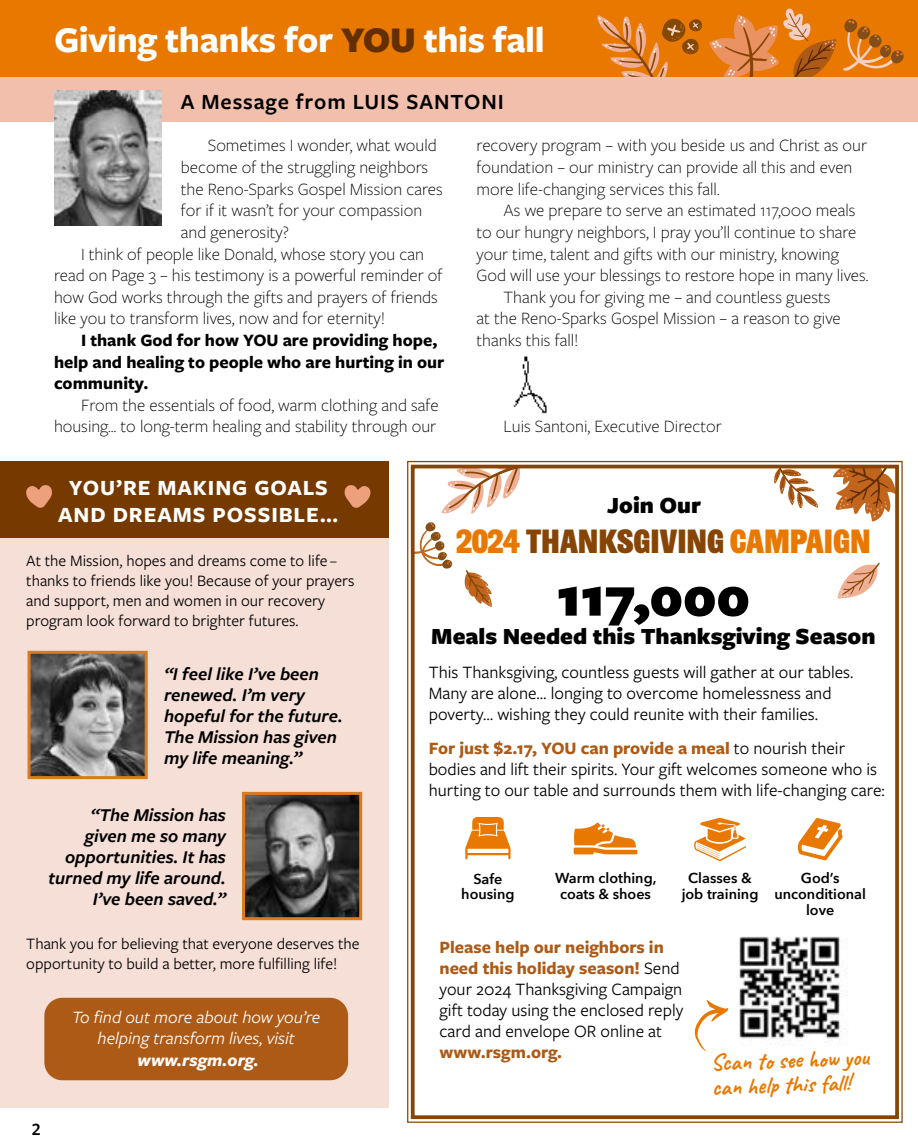
<style>
.page{position:relative;width:918px;height:1148px;background:#fff}
.page>*{position:absolute;margin:0;border:0;box-sizing:border-box;transform-origin:0 0}
.t1{font:900 58.5px "Freight Sans Pro";color:#000}
.t2{font:700 37.5px "Freight Sans Pro";letter-spacing:-.01em;color:#fff}
.t3{font:33px "Ringold Sans";color:#e97800}
.t4{font:900 24px "Freight Sans Pro";color:#000}
.t5{font:700 23.1px/24.8px "Caveat";color:#e97800}
.t6{font:700 22.5px/27px "Freight Sans Pro";letter-spacing:.04em;color:#fff;text-align:center}
.t7{font:600 22.5px "Freight Sans Pro";letter-spacing:.04em;color:#000}
.t8{font:italic 600 18.75px/21px "Freight Sans Pro";color:#000}
.t9{font:300 18px/21.6px "Freight Sans Pro";color:#000;text-align:right}
.t10{font:18px/21px "Freight Sans Pro";color:#000}
.t11{font:700 18px/21.6px "Freight Sans Pro";color:#000}
.t12{font:italic 18px/21.6px "Freight Sans Pro";color:#fff;text-align:center}
.t13{font:700 18px "Freight Sans Pro";color:#ad5a16}
.t14{font:italic 700 18px "Freight Sans Pro";color:#fff}
.t15{font:600 18px "Freight Sans Pro";color:#000}
.t16{font:16.5px/19.8px "Freight Sans Pro";color:#000}
.t17{font:600 14.4px/15.8px "Avenir Next";color:#000;text-align:center}
.s1{font-weight:900;color:#642f00}
.s2{color:#874505}
.s3{font-weight:700;color:#ad5a16}
</style>
<div class="page">
<img style="left:513px;top:356px;width:34px;height:58px">
<svg style="left:407px;top:460px;width:496px;height:663px"></svg>
<div style="left:411px;top:464px;width:488px;height:655px;border:4px solid #874505"></div>
<svg style="left:694px;top:817px;width:52px;height:44px"></svg>
<svg style="left:797px;top:818px;width:46px;height:42px"></svg>
<div style="left:0;top:0;width:918px;height:91px;background:#e97800"></div>
<svg style="left:597px;top:15px;width:105px;height:62px"></svg>
<svg style="left:709px;top:8px;width:128px;height:69px"></svg>
<svg style="left:843px;top:19px;width:61px;height:52px"></svg>
<div style="left:0;top:77px;width:918px;height:45px;background:#f1bfac"></div>
<img style="left:728px;top:925px;width:123px;height:123px">
<svg style="left:465px;top:817px;width:46px;height:42px"></svg>
<div style="left:480px;top:824px;width:16px;height:11px;background:#e97800"></div>
<svg style="left:574px;top:822px;width:63px;height:32px"></svg>
<svg style="left:695px;top:1000px;width:33px;height:52px"></svg>
<img style="left:54px;top:91px;width:108px;height:135px">
<div style="left:0;top:461px;width:389px;height:646px;background:#f6dfd7"></div>
<div style="left:0;top:461px;width:389px;height:76px;background:#763a00"></div>
<div style="left:44px;top:997px;width:304px;height:83px;background:#ad5a16;border-radius:18px"></div>
<svg style="left:26px;top:485px;width:26px;height:23px"></svg>
<svg style="left:344px;top:485px;width:27px;height:23px"></svg>
<img style="left:32px;top:655px;width:112px;height:120px">
<div style="left:28px;top:651px;width:120px;height:128px;border:3px solid #db7b20"></div>
<img style="left:246px;top:796px;width:112px;height:120px">
<div style="left:242px;top:792px;width:120px;height:128px;border:3px solid #db7b20"></div>
<h2 class="t2" style="left:54px;top:13px;width:492px">Giving thanks for <span class="s1">YOU</span> this fall</h2>
<p class="t7" style="left:181px;top:86px;width:325px">A Message from LUIS SANTONI</p>
<p class="t9" style="left:208px;top:134px;width:230px">Sometimes I wonder, what would</p>
<p class="t9" style="left:181px;top:156px;width:249px">become of the struggling neighbors</p>
<p class="t9" style="left:181px;top:177px;width:263px">the Reno-Sparks Gospel Mission cares</p>
<p class="t9" style="left:181px;top:199px;width:243px">for if it wasn’t for your compassion</p>
<p class="t9" style="left:181px;top:220px;width:110px">and generosity?</p>
<p class="t9" style="left:81px;top:242px;width:344px">I think of people like Donald, whose story you can</p>
<p class="t9" style="left:54px;top:264px;width:390px">read on Page 3 – his testimony is a powerful reminder of</p>
<p class="t9" style="left:54px;top:285px;width:385px">how God works through the gifts and prayers of friends</p>
<p class="t9" style="left:54px;top:307px;width:333px">like you to transform lives, now and for eternity!</p>
<p class="t11" style="left:54px;top:328px;width:392px;text-indent:27px">I thank God for how YOU are providing hope, help and healing to people who are hurting in our community.</p>
<p class="t9" style="left:54px;top:393px;width:386px">From the essentials of food, warm clothing and safe housing… to long-term healing and stability through our</p>
<p class="t6" style="left:58px;top:473px;width:282px">YOU’RE MAKING GOALS<br>AND DREAMS POSSIBLE…</p>
<p class="t9" style="left:477px;top:134px;width:392px;text-align:left">recovery program – with you beside us and Christ as our foundation – our ministry can provide all this and even more life-changing services this fall.</p>
<p class="t9" style="left:504px;top:199px;width:354px">As we prepare to serve an estimated 117,000 meals</p>
<p class="t9" style="left:477px;top:220px;width:382px">to our hungry neighbors, I pray you’ll continue to share</p>
<p class="t9" style="left:477px;top:242px;width:364px">your time, talent and gifts with our ministry, knowing</p>
<p class="t9" style="left:477px;top:264px;width:394px">God will use your blessings to restore hope in many lives.</p>
<p class="t9" style="left:504px;top:285px;width:329px">Thank you for giving me – and countless guests</p>
<p class="t9" style="left:477px;top:307px;width:366px">at the Reno-Sparks Gospel Mission – a reason to give</p>
<p class="t9" style="left:477px;top:328px;width:104px">thanks this fall!</p>
<p class="t9" style="left:504px;top:415px;width:220px">Luis Santoni, Executive Director</p>
<h3 class="t4" style="left:607px;top:488px;width:95px">Join Our</h3>
<p class="t16" style="left:26px;top:550px;width:330px">At the Mission, hopes and dreams come to life – thanks to friends like you! Because of your prayers and support, men and women in our recovery program look forward to brighter futures.</p>
<p class="t8" style="left:164px;top:662px;width:180px">“I feel like I’ve been renewed. I’m very hopeful for the future.<br>The Mission has given my life meaning.”</p>
<p class="t8" style="left:48px;top:803px;width:179px;text-align:right">“The Mission has given me so many opportunities. It has turned my life around.<br>I’ve been saved.”</p>
<p class="t16" style="left:26px;top:932px;width:335px">Thank you for believing that everyone deserves the opportunity to build a better, more fulfilling life!</p>
<p class="t15" style="left:32px;top:1116px;width:10px">2</p>
<p class="t12" style="left:72px;top:1005px;width:250px">To find out more about how you’re helping transform lives, visit</p>
<p class="t14" style="left:138px;top:1047px;width:123px">www.rsgm.org.</p>
<h3 class="t3" style="left:456px;top:517px;width:416px">2024 <span class="s2">THANKSGIVING</span> CAMPAIGN</h3>
<h1 class="t1" style="left:557px;top:555px;width:195px">117,000</h1>
<h3 class="t4" style="left:431px;top:620px;width:446px">Meals Needed this Thanksgiving Season</h3>
<p class="t10" style="left:429px;top:660px;width:426px">This Thanksgiving, countless guests will gather at our tables.<br>Many are alone… longing to overcome homelessness and poverty… wishing they could reunite with their families.</p>
<p class="t10" style="left:429px;top:737px;width:458px"><span class="s3">For just $2.17, YOU can provide a meal</span> to nourish their bodies and lift their spirits. Your gift welcomes someone who is hurting to our table and surrounds them with life-changing care:</p>
<p class="t17" style="left:461px;top:870px;width:55px">Safe housing</p>
<p class="t17" style="left:555px;top:870px;width:103px">Warm clothing, coats &amp; shoes</p>
<p class="t17" style="left:682px;top:870px;width:78px">Classes &amp; job training</p>
<p class="t17" style="left:774px;top:870px;width:93px">God’s unconditional love</p>
<p class="t10" style="left:439px;top:936px;width:245px"><span class="s3">Please help our neighbors in need this holiday season!</span> Send your 2024 Thanksgiving Campaign gift today using the enclosed reply card and envelope OR online at</p>
<p class="t13" style="left:439px;top:1040px;width:124px">www.rsgm.org.</p>
<p class="t5" style="left:711px;top:1050px;width:159px;rotate:-2deg">Scan to see how you can help this fall!</p>
</div>
